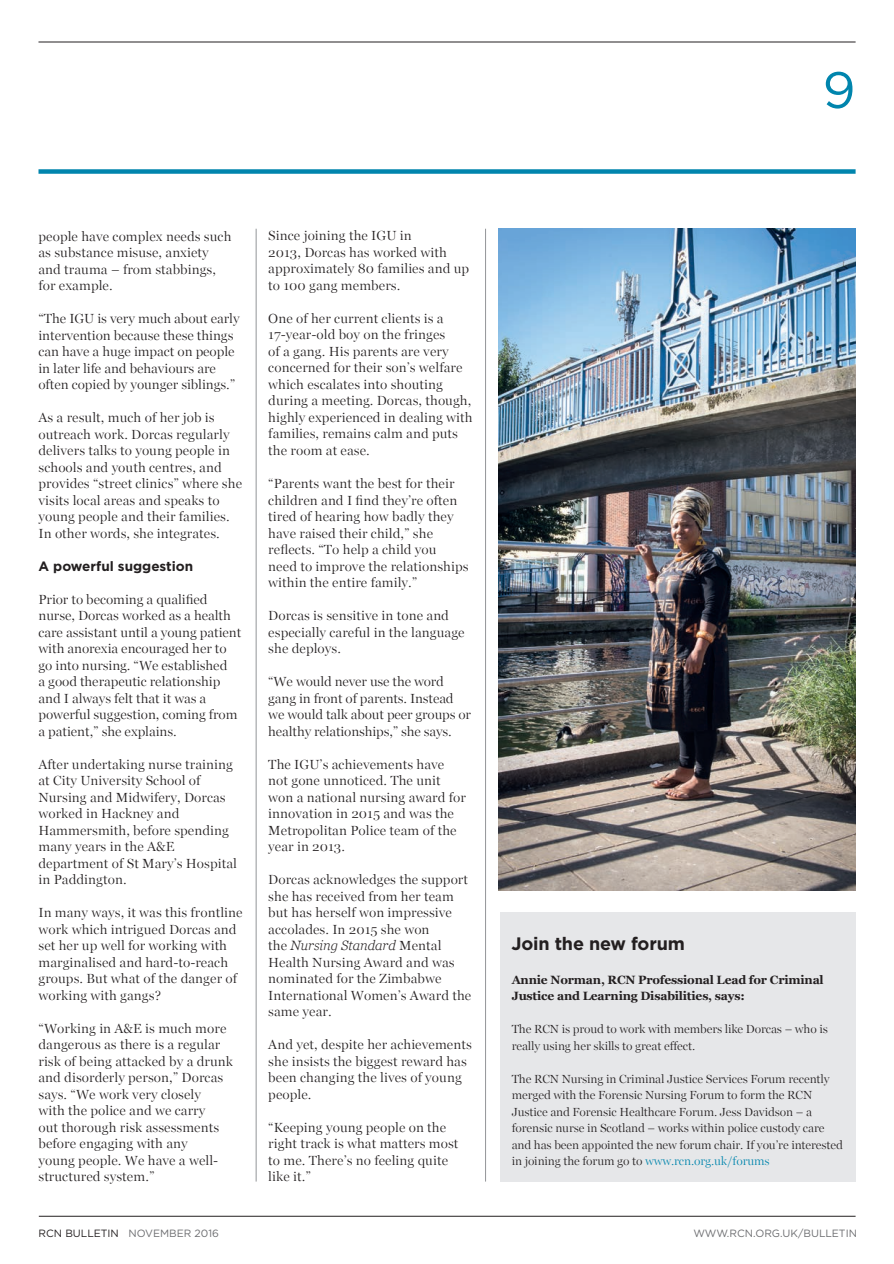
<style>
.page{position:relative;width:894px;height:1264px;background:#fff}
.page>*{position:absolute;margin:0;border:0;box-sizing:border-box;transform-origin:0 0}
.t1{font:51px "Gotham";color:#0085ad}
.t2{font:700 18px "Gotham";letter-spacing:-.01em;color:#231f20}
.t3{font:300 13.5px/16.5px "SD Georgia";color:#231f20}
.t4{font:italic 300 13.5px "Georgia Pro";color:#231f20}
.t5{font:700 13.5px "Gotham";color:#231f20}
.t6{font:300 12px/16.5px "SD Georgia";letter-spacing:-.015em;color:#231f20}
.t7{font:700 12px/16.5px "Georgia";letter-spacing:-.015em;color:#231f20}
.t8{font:10.5px "Gotham";color:#6c6d70}
.s1{font-family:"SD Georgia";font-style:normal}
.s2{color:#0085ad}
.s3{color:#231f20}
</style>
<div class="page">
<hr style="left:38px;top:42px;width:817px;height:1px;background:#231f20">
<hr style="left:39px;top:1215px;width:816px;height:1px;background:#231f20">
<div style="left:38px;top:169px;width:817px;height:5px;background:#0085ad"></div>
<div style="left:499px;top:911px;width:356px;height:270px;background:#e6e7e9"></div>
<hr style="left:256px;top:229px;width:1px;height:952px;background:#939598">
<hr style="left:485px;top:229px;width:1px;height:952px;background:#939598">
<img style="left:498px;top:229px;width:357px;height:661px">
<h1 class="t1" style="left:822px;top:57px;width:34px">9</h1>
<p class="t3" style="left:38px;top:227px;width:194px">people have complex needs such as substance misuse, anxiety and trauma – from stabbings, for example.</p>
<p class="t3" style="left:38px;top:310px;width:202px">“The IGU is very much about early intervention because these things can have a huge impact on people in later life and behaviours are often copied by younger siblings.”</p>
<p class="t3" style="left:38px;top:409px;width:205px">As a result, much of her job is outreach work. Dorcas regularly delivers talks to young people in schools and youth centres, and provides “street clinics” where she visits local areas and speaks to young people and their families.<br>In other words, she integrates.</p>
<p class="t5" style="left:38px;top:557px;width:156px">A powerful suggestion</p>
<p class="t3" style="left:38px;top:590px;width:204px">Prior to becoming a qualified nurse, Dorcas worked as a health care assistant until a young patient with anorexia encouraged her to go into nursing. “We established<br>a good therapeutic relationship and I always felt that it was a powerful suggestion, coming from a patient,” she explains.</p>
<p class="t3" style="left:38px;top:755px;width:200px">After undertaking nurse training at City University School of<br>Nursing and Midwifery, Dorcas worked in Hackney and<br>Hammersmith, before spending many years in the A&amp;E department of St Mary’s Hospital in Paddington.</p>
<p class="t3" style="left:38px;top:904px;width:206px">In many ways, it was this frontline work which intrigued Dorcas and set her up well for working with marginalised and hard-to-reach groups. But what of the danger of working with gangs?</p>
<p class="t3" style="left:38px;top:1019px;width:196px">“Working in A&amp;E is much more dangerous as there is a regular risk of being attacked by a drunk and disorderly person,” Dorcas says. “We work very closely<br>with the police and we carry<br>out thorough risk assessments before engaging with any<br>young people. We have a well&shy;structured system.”</p>
<p class="t3" style="left:268px;top:227px;width:202px">Since joining the IGU in<br>2013, Dorcas has worked with approximately 80 families and up to 100 gang members.</p>
<p class="t3" style="left:268px;top:310px;width:206px">One of her current clients is a<br>17-year-old boy on the fringes<br>of a gang. His parents are very concerned for their son’s welfare which escalates into shouting during a meeting. Dorcas, though, highly experienced in dealing with families, remains calm and puts the room at ease.</p>
<p class="t3" style="left:268px;top:475px;width:202px">“Parents want the best for their children and I find they’re often tired of hearing how badly they have raised their child,” she reflects. “To help a child you need to improve the relationships within the entire family.”</p>
<p class="t3" style="left:268px;top:607px;width:198px">Dorcas is sensitive in tone and especially careful in the language she deploys.</p>
<p class="t3" style="left:268px;top:673px;width:204px">“We would never use the word gang in front of parents. Instead we would talk about peer groups or healthy relationships,” she says.</p>
<p class="t3" style="left:268px;top:755px;width:199px">The IGU’s achievements have not gone unnoticed. The unit won a national nursing award for innovation in 2015 and was the<br>Metropolitan Police team of the year in 2013.</p>
<p class="t3" style="left:268px;top:871px;width:201px">Dorcas acknowledges the support she has received from her team but has herself won impressive accolades. In 2015 she won</p>
<p class="t4" style="left:268px;top:937px;width:175px"><span class="s1">the</span> Nursing Standard <span class="s1">Mental</span></p>
<p class="t3" style="left:268px;top:953px;width:204px">Health Nursing Award and was nominated for the Zimbabwe<br>International Women’s Award the same year.</p>
<p class="t3" style="left:268px;top:1036px;width:205px">And yet, despite her achievements she insists the biggest reward has been changing the lives of young people.</p>
<p class="t3" style="left:268px;top:1118px;width:192px">“Keeping young people on the right track is what matters most to me. There’s no feeling quite like it.”</p>
<h2 class="t2" style="left:511px;top:931px;width:175px">Join the new forum</h2>
<p class="t7" style="left:511px;top:970px;width:313px">Annie Norman, RCN Professional Lead for Criminal<br>Justice and Learning Disabilities, says:</p>
<p class="t6" style="left:511px;top:1020px;width:317px">The RCN is proud to work with members like Dorcas – who is really using her skills to great effect.</p>
<p class="t6" style="left:511px;top:1070px;width:333px">The RCN Nursing in Criminal Justice Services Forum recently merged with the Forensic Nursing Forum to form the RCN Justice and Forensic Healthcare Forum. Jess Davidson – a forensic nurse in Scotland – works within police custody care and has been appointed the new forum chair. If you’re interested in joining the forum go to <span class="s2">www.rcn.org.uk/forums</span></p>
<p class="t8" style="left:38px;top:1226px;width:182px"><span class="s3">RCN BULLETIN</span> NOVEMBER 2016</p>
<p class="t8" style="left:693px;top:1226px;width:165px">WWW.RCN.ORG.UK/BULLETIN</p>
</div>
